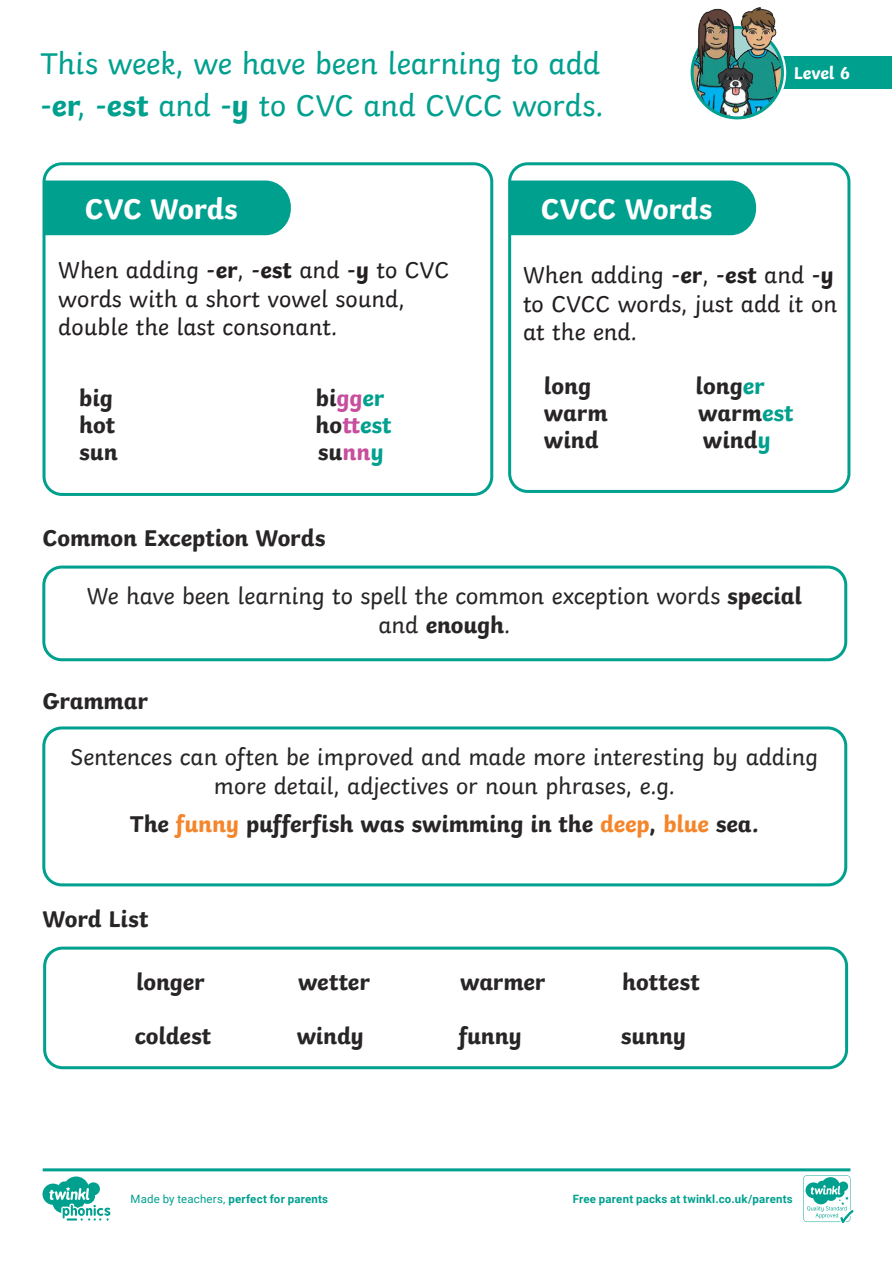
<style>
.page{position:relative;width:893px;height:1263px;background:#fff}
.page>*{position:absolute;margin:0;border:0;box-sizing:border-box;transform-origin:0 0}
.Heading_1{font:31.5px/42px "Twinkl";letter-spacing:-.01em;color:#00a08f}
.Heading_1-2{font:700 30px "Twinkl";letter-spacing:-.005em;color:#fff}
.Adult_Body_Copy{font:24px/28.8px "Twinkl";letter-spacing:-.005em;color:#282526;text-align:center}
.t1{font:24px/28.8px "Twinkl";color:#231f20}
.Adult_Body_Copy-2{font:700 24px "Twinkl";color:#282526}
.Heading_2{font:700 24px "Twinkl";letter-spacing:-.005em;color:#282526}
.t2{font:700 24px "Twinkl";color:#00a08f}
.t3{font:700 18px "Twinkl";color:#fff}
.t4{font:700 11.4px "Roboto";letter-spacing:.02em;color:#00a08f}
.s1{font-weight:700}
.s2{color:#c74d9d}
.s3{color:#00a08f}
.s4{color:#282526}
.s5{color:#f5852a}
.s6{font-weight:400}
</style>
<div class="page">
<div style="left:43px;top:946px;width:805px;height:123px;border:3px solid #00a08f;border-radius:18px"></div>
<div style="left:43px;top:162px;width:450px;height:334px;border:3px solid #00a08f;border-radius:18px"></div>
<div style="left:508px;top:162px;width:342px;height:331px;border:3px solid #00a08f;border-radius:18px"></div>
<div style="left:42px;top:726px;width:805px;height:160px;border:3px solid #00a08f;border-radius:18px"></div>
<div style="left:45px;top:180px;width:246px;height:55px;background:#00a08f"></div>
<div style="left:510px;top:180px;width:246px;height:55px;background:#00a08f"></div>
<div style="left:42px;top:566px;width:805px;height:95px;border:3px solid #00a08f;border-radius:18px"></div>
<div style="left:768px;top:57px;width:124px;height:32px;background:#00a08f"></div>
<div style="left:688px;top:24px;width:98px;height:98px;border:8px solid #fff;border-radius:50%"></div>
<img style="left:692px;top:28px;width:90px;height:90px;border-radius:44px">
<div style="left:691px;top:26px;width:93px;height:93px;border:3px solid #00a08f;border-radius:50%"></div>
<img style="left:697px;top:8px;width:80px;height:78px">
<svg style="left:43px;top:1168px;width:810px;height:55px"></svg>
<p class="Heading_1" style="left:40px;top:40px;width:565px">This week, we have been learning to add <span class="s1">-er</span>, <span class="s1">-est</span> and <span class="s1">-y</span> to CVC and CVCC words.</p>
<p class="Heading_1-2" style="left:85px;top:184px;width:154px">CVC Words</p>
<p class="Heading_1-2" style="left:541px;top:184px;width:173px">CVCC Words</p>
<p class="t3" style="left:794px;top:58px;width:58px">Level 6</p>
<p class="t1" style="left:58px;top:253px;width:392px">When adding <span class="s1">-er</span>, <span class="s1">-est</span> and <span class="s1">-y</span> to CVC words with a short vowel sound, double the last consonant.</p>
<p class="Adult_Body_Copy-2" style="left:79px;top:378px;width:35px">big</p>
<p class="Adult_Body_Copy-2" style="left:316px;top:378px;width:70px">bi<span class="s2">gg</span><span class="s3">er</span></p>
<p class="Adult_Body_Copy-2" style="left:79px;top:405px;width:38px">hot</p>
<p class="t2" style="left:316px;top:405px;width:77px"><span class="s4">ho</span><span class="s2">tt</span>est</p>
<p class="Adult_Body_Copy-2" style="left:79px;top:432px;width:40px">sun</p>
<p class="Adult_Body_Copy-2" style="left:318px;top:432px;width:67px">su<span class="s2">nn</span><span class="s3">y</span></p>
<p class="Heading_2" style="left:43px;top:518px;width:284px">Common Exception Words</p>
<p class="t1" style="left:523px;top:258px;width:316px">When adding <span class="s1">-er</span>, <span class="s1">-est</span> and <span class="s1">-y </span>to CVCC words, just add it on at the end.</p>
<p class="Adult_Body_Copy-2" style="left:544px;top:367px;width:49px">long</p>
<p class="Adult_Body_Copy-2" style="left:696px;top:367px;width:71px">long<span class="s3">er</span></p>
<p class="Adult_Body_Copy-2" style="left:544px;top:394px;width:65px">warm</p>
<p class="Adult_Body_Copy-2" style="left:698px;top:394px;width:97px">warm<span class="s3">est</span></p>
<p class="Adult_Body_Copy-2" style="left:544px;top:421px;width:56px">wind</p>
<p class="Adult_Body_Copy-2" style="left:703px;top:421px;width:69px">wind<span class="s3">y</span></p>
<p class="Adult_Body_Copy" style="left:87px;top:579px;width:716px">We have been learning to spell the common exception words <span class="s1">special </span>and <span class="s1">enough</span>.</p>
<p class="Heading_2" style="left:43px;top:681px;width:107px">Grammar</p>
<p class="Adult_Body_Copy" style="left:70px;top:740px;width:749px">Sentences can often be improved and made more interesting by adding more detail, adjectives or noun phrases, e.g.</p>
<p class="Adult_Body_Copy-2" style="left:130px;top:804px;width:630px">The <span class="s5">funny</span> pufferfish was swimming in the <span class="s5">deep</span>, <span class="s5">blue</span> sea.</p>
<p class="Heading_2" style="left:43px;top:899px;width:107px">Word List</p>
<p class="Heading_2" style="left:136px;top:962px;width:70px">longer</p>
<p class="Heading_2" style="left:298px;top:962px;width:73px">wetter</p>
<p class="Heading_2" style="left:460px;top:962px;width:87px">warmer</p>
<p class="Heading_2" style="left:622px;top:962px;width:79px">hottest</p>
<p class="Heading_2" style="left:135px;top:1016px;width:78px">coldest</p>
<p class="Heading_2" style="left:297px;top:1016px;width:69px">windy</p>
<p class="Heading_2" style="left:459px;top:1016px;width:65px">funny</p>
<p class="Heading_2" style="left:621px;top:1016px;width:67px">sunny</p>
<p class="t4" style="left:131px;top:1190px;width:199px"><span class="s6">Made by teachers,</span> perfect for parents</p>
<p class="t4" style="left:573px;top:1191px;width:222px">Free parent packs at twinkl.co.uk/parents</p>
</div>
